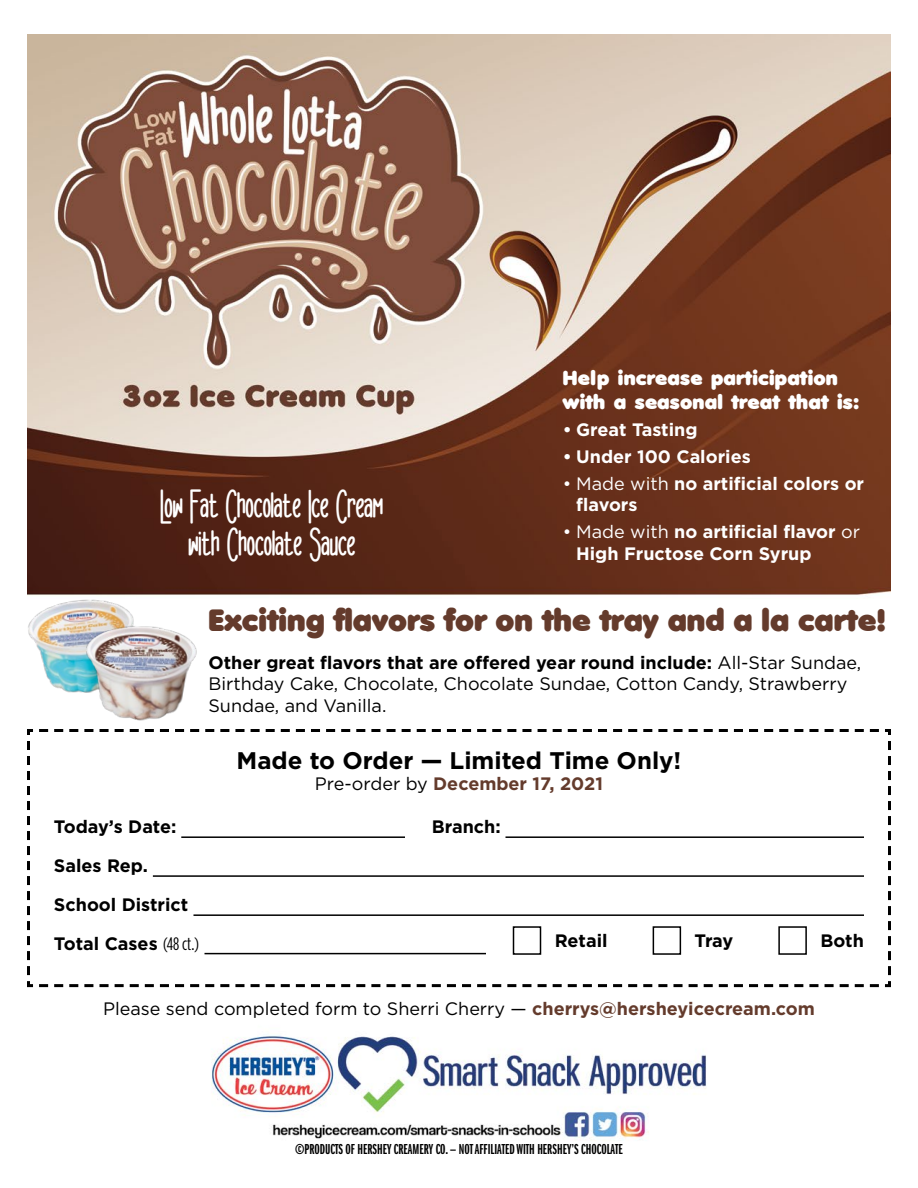
<style>
.page{position:relative;width:918px;height:1188px;background:#fff}
.page>*{position:absolute;margin:0;border:0;box-sizing:border-box;transform-origin:0 0}
.t1{font:30px/37.5px "Avoid";color:#fff;text-align:center}
.t2{font:30px "Debussy";color:#643b2c}
.t3{font:700 24px "Gotham";color:#000}
.t4{font:19.5px/23.4px "Debussy";letter-spacing:.01em;color:#fff}
.t5{font:18px/21.6px "Gotham";color:#000}
.t6{font:700 18px/21.6px "Gotham";color:#fff}
.t7{font:700 18px/39px "Gotham";color:#000}
.t8{font:700 18px "Gotham";color:#643b2c}
.t9{font:15px "Franklin Gothic Demi X Cmpr";color:#000}
.s1{font-weight:400}
.s2{font-weight:700}
.s3{font-weight:400;color:#000}
.s4{font-family:"Gotham Condensed";font-weight:400}
.s5{font-weight:700;color:#643b2c}
</style>
<div class="page">
<img style="left:27px;top:35px;width:864px;height:1105px">
<img style="left:27px;top:595px;width:113px;height:105px">
<img style="left:84px;top:623px;width:114px;height:100px">
<svg style="left:27px;top:727px;width:864px;height:262px"></svg>
<hr style="left:181px;top:836px;width:224px;height:2px;background:#000">
<hr style="left:506px;top:836px;width:358px;height:2px;background:#000">
<hr style="left:153px;top:875px;width:711px;height:2px;background:#000">
<hr style="left:193px;top:914px;width:671px;height:2px;background:#000">
<div style="left:513px;top:926px;width:28px;height:29px;border:2px solid #000"></div>
<div style="left:653px;top:926px;width:28px;height:29px;border:2px solid #000"></div>
<div style="left:778px;top:926px;width:29px;height:29px;border:2px solid #000"></div>
<hr style="left:205px;top:953px;width:281px;height:1px;background:#000">
<h1 class="t1" style="left:161px;top:485px;width:224px">Low Fat Chocolate Ice Cream with Chocolate Sauce</h1>
<p class="t4" style="left:563px;top:366px;width:298px">Help increase participation with a seasonal treat that is:</p>
<p class="t6" style="left:563px;top:418px;width:136px">• Great Tasting</p>
<p class="t6" style="left:563px;top:445px;width:190px">• Under 100 Calories</p>
<p class="t6" style="left:576px;top:472px;width:289px;text-indent:-14px"><span class="s1">• Made with</span> no artificial colors or flavors</p>
<p class="t6" style="left:576px;top:521px;width:285px;text-indent:-14px"><span class="s1">• Made with</span> no artificial flavor <span class="s1">or<br></span>High Fructose Corn Syrup</p>
<h1 class="t2" style="left:208px;top:602px;width:679px">Exciting flavors for on the tray and a la carte!</h1>
<p class="t5" style="left:208px;top:651px;width:654px"><span class="s2">Other great flavors that are offered year round include:</span> All-Star Sundae,<br>Birthday Cake, Chocolate, Chocolate Sundae, Cotton Candy, Strawberry<br>Sundae, and Vanilla.</p>
<h2 class="t3" style="left:237px;top:746px;width:446px">Made to Order — Limited Time Only!</h2>
<p class="t8" style="left:315px;top:773px;width:290px"><span class="s3">Pre-order by</span> December 17, 2021</p>
<p class="t7" style="left:54px;top:806px;width:124px">Today’s Date:</p>
<p class="t7" style="left:432px;top:806px;width:70px">Branch:</p>
<p class="t7" style="left:54px;top:845px;width:146px">Sales Rep.<br>School District<br>Total Cases <span class="s4">(48 ct.)</span></p>
<p class="t7" style="left:555px;top:920px;width:54px">Retail</p>
<p class="t7" style="left:695px;top:920px;width:40px">Tray</p>
<p class="t7" style="left:820px;top:920px;width:45px">Both</p>
<p class="t5" style="left:103px;top:998px;width:713px">Please send completed form to Sherri Cherry — <span class="s5">cherrys@hersheyicecream.com</span></p>
<p class="t9" style="left:295px;top:1141px;width:329px">©PRODUCTS OF HERSHEY CREAMERY CO. — NOT AFFILIATED WITH HERSHEY’S CHOCOLATE</p>
</div>
